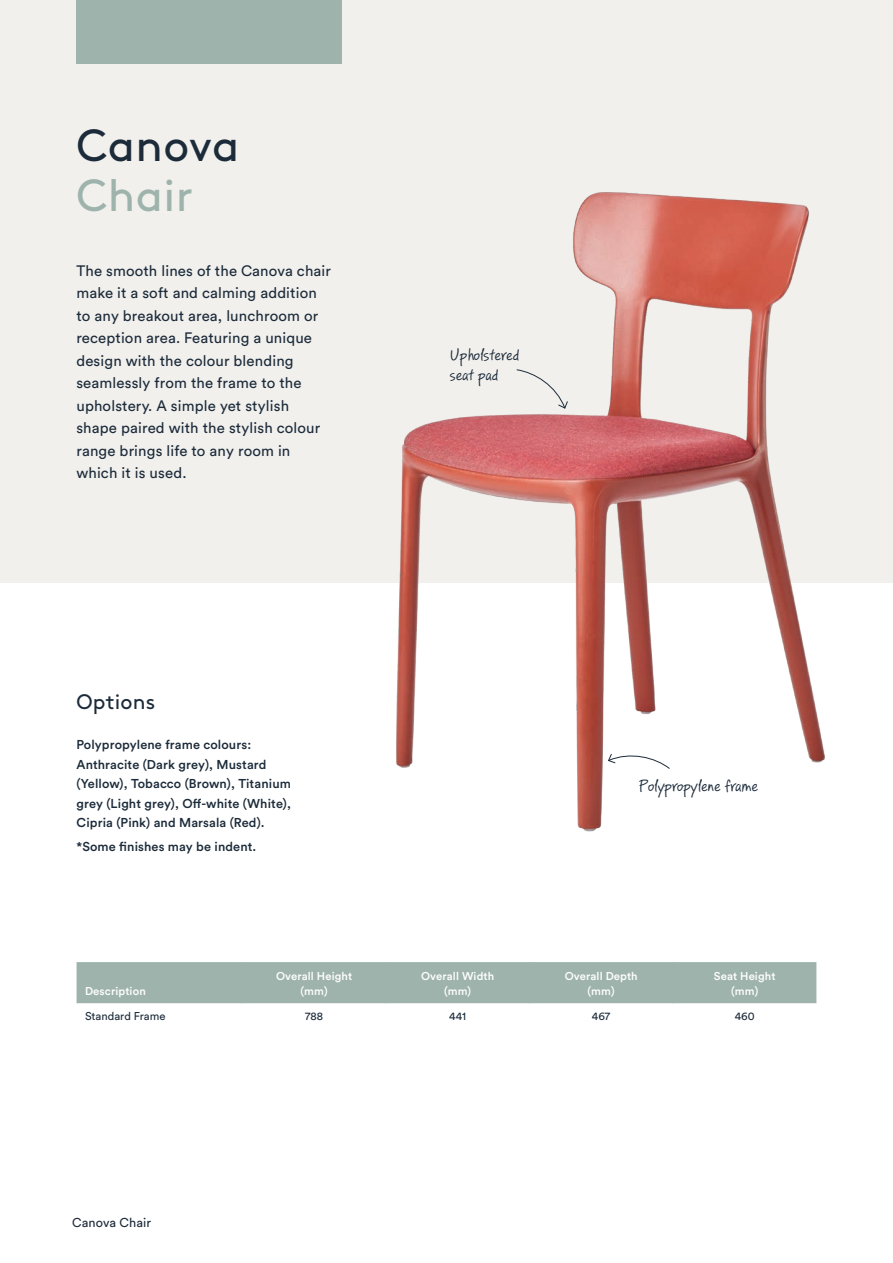
<style>
.page{position:relative;width:893px;height:1263px;background:#fff}
.page>*{position:absolute;margin:0;border:0;box-sizing:border-box;transform-origin:0 0}
.t1{font:45px "Brown";letter-spacing:.01em;color:#1c2b3a}
.t2{font:45px "Brown";letter-spacing:.01em;color:#9fb3ad}
.t3{font:21px "Brown";letter-spacing:.01em;color:#1c2b3a}
.t4{font:16.5px/19.5px "PF Reminder Pro";color:#1c2b3a}
.t5{font:15px/22.5px "Circular Std";letter-spacing:.01em;color:#1c2b3a}
.t6{font:500 12.75px/19.5px "Circular Std";letter-spacing:.01em;color:#1c2b3a}
.t7{font:12.75px "Circular Std";letter-spacing:.01em;color:#1c2b3a}
.t8{font:500 11.25px/15px "Circular Std";letter-spacing:.01em;color:#fff;text-align:center}
.t9{font:11.25px "Circular Std";color:#1c2b3a}
</style>
<div class="page">
<div style="left:0;top:0;width:893px;height:582px;background:#f1f0ed"></div>
<img style="left:219px;top:192px;width:636px;height:640px">
<div style="left:77px;top:0;width:265px;height:64px;background:#9fb3ad"></div>
<svg style="left:516px;top:369px;width:52px;height:40px"></svg>
<div style="left:77px;top:962px;width:739px;height:41px;background:#9fb3ad"></div>
<hr style="left:242px;top:962px;width:1px;height:41px;background:#9fb3ad">
<hr style="left:386px;top:962px;width:1px;height:41px;background:#9fb3ad">
<hr style="left:529px;top:962px;width:1px;height:41px;background:#9fb3ad">
<hr style="left:673px;top:962px;width:1px;height:41px;background:#9fb3ad">
<svg style="left:608px;top:751px;width:62px;height:18px"></svg>
<h1 class="t1" style="left:76px;top:111px;width:164px">Canova</h1>
<h1 class="t2" style="left:76px;top:161px;width:118px">Chair</h1>
<p class="t5" style="left:76px;top:259px;width:256px">The smooth lines of the Canova chair make it a soft and calming addition to any breakout area, lunchroom or reception area. Featuring a unique design with the colour blending seamlessly from the frame to the upholstery. A simple yet stylish shape paired with the stylish colour range brings life to any room in which it is used.</p>
<h2 class="t3" style="left:77px;top:685px;width:80px">Options</h2>
<p class="t6" style="left:77px;top:735px;width:216px">Polypropylene frame colours:<br>Anthracite (Dark grey), Mustard (Yellow), Tobacco (Brown), Titanium grey (Light grey), Off-white (White), Cipria (Pink) and Marsala (Red).</p>
<p class="t6" style="left:77px;top:837px;width:181px">*Some finishes may be indent.</p>
<p class="t4" style="left:450px;top:346px;width:71px">Upholstered seat pad</p>
<p class="t4" style="left:639px;top:777px;width:121px">Polypropylene frame</p>
<p class="t8" style="left:85px;top:983px;width:62px">Description</p>
<p class="t8" style="left:276px;top:968px;width:78px">Overall Height (mm)</p>
<p class="t8" style="left:421px;top:968px;width:75px">Overall Width (mm)</p>
<p class="t8" style="left:565px;top:968px;width:74px">Overall Depth (mm)</p>
<p class="t8" style="left:714px;top:968px;width:63px">Seat Height (mm)</p>
<p class="t9" style="left:85px;top:1009px;width:82px">Standard Frame</p>
<p class="t9" style="left:305px;top:1009px;width:20px">788</p>
<p class="t9" style="left:449px;top:1009px;width:18px">441</p>
<p class="t9" style="left:592px;top:1009px;width:20px">467</p>
<p class="t9" style="left:735px;top:1009px;width:21px">460</p>
<p class="t7" style="left:72px;top:1214px;width:81px">Canova Chair</p>
</div>
